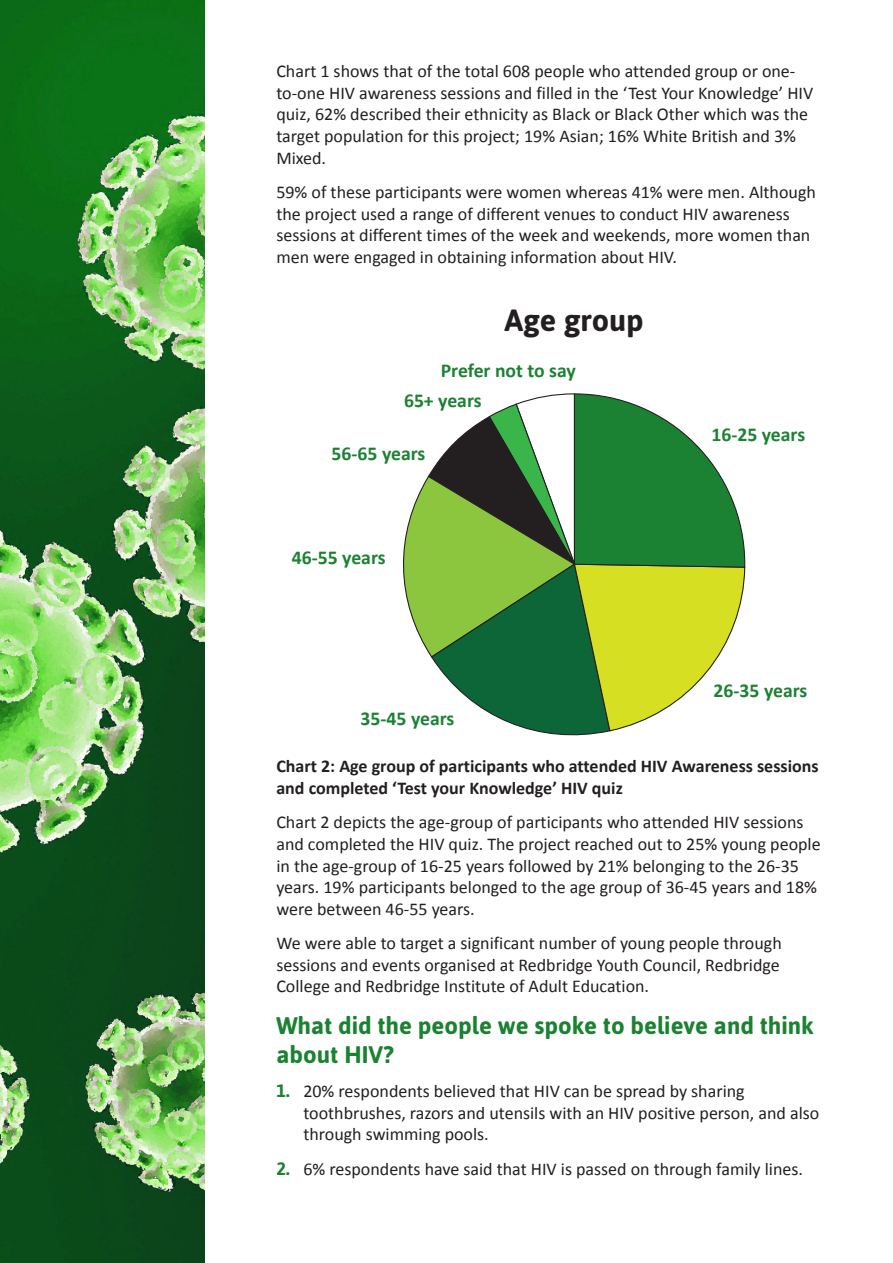
<style>
.page{position:relative;width:893px;height:1263px;background:#fff}
.page>*{position:absolute;margin:0;border:0;box-sizing:border-box;transform-origin:0 0}
.t1{font:700 30.6px "Asap";color:#231f20}
.Heading1{font:700 24px/28.8px "Asap";color:#1c8233}
.t2{font:700 19.65px "Calibri";color:#1c8233}
.Numbered{font:18px/21.6px "Calibri";color:#231f20}
.t3{font:700 18px/21.6px "Calibri";color:#231f20}
.s1{font-family:"Asap";font-weight:700;color:#1c8233}
</style>
<div class="page">
<img style="left:0;top:0;width:204px;height:1263px">
<svg style="left:403px;top:393px;width:343px;height:343px"></svg>
<p class="Numbered" style="left:276px;top:61px;width:538px">Chart 1 shows that of the total 608 people who attended group or one&shy;to-one HIV awareness sessions and filled in the ‘Test Your Knowledge’ HIV quiz, 62% described their ethnicity as Black or Black Other which was the target population for this project; 19% Asian; 16% White British and 3% Mixed.</p>
<p class="Numbered" style="left:276px;top:181px;width:541px">59% of these participants were women whereas 41% were men. Although the project used a range of different venues to conduct HIV awareness sessions at different times of the week and weekends, more women than men were engaged in obtaining information about HIV.</p>
<p class="t1" style="left:504px;top:299px;width:141px">Age group</p>
<p class="t2" style="left:441px;top:358px;width:137px">Prefer not to say</p>
<p class="t2" style="left:404px;top:388px;width:79px">65+ years</p>
<p class="t2" style="left:332px;top:440px;width:95px">56-65 years</p>
<p class="t2" style="left:292px;top:545px;width:95px">46-55 years</p>
<p class="t2" style="left:361px;top:706px;width:95px">35-45 years</p>
<p class="t2" style="left:711px;top:421px;width:95px">16-25 years</p>
<p class="t2" style="left:714px;top:678px;width:95px">26-35 years</p>
<p class="t3" style="left:276px;top:756px;width:544px">Chart 2: Age group of participants who attended HIV Awareness sessions and completed ‘Test your Knowledge’ HIV quiz</p>
<p class="Numbered" style="left:276px;top:812px;width:546px">Chart 2 depicts the age-group of participants who attended HIV sessions and completed the HIV quiz. The project reached out to 25% young people in the age-group of 16-25 years followed by 21% belonging to the 26-35 years. 19% participants belonged to the age group of 36-45 years and 18% were between 46-55 years.</p>
<p class="Numbered" style="left:276px;top:932px;width:507px;text-align:justify">We were able to target a significant number of young people through sessions and events organised at Redbridge Youth Council, Redbridge College and Redbridge Institute of Adult Education.</p>
<p class="Heading1" style="left:276px;top:1010px;width:539px">What did the people we spoke to believe and think about HIV?</p>
<p class="Numbered" style="left:303px;top:1080px;width:517px;text-indent:-27px"><span class="s1">1.</span> 20% respondents believed that HIV can be spread by sharing toothbrushes, razors and utensils with an HIV positive person, and also through swimming pools.</p>
<p class="Numbered" style="left:276px;top:1158px;width:528px"><span class="s1">2.</span> 6% respondents have said that HIV is passed on through family lines.</p>
</div>
